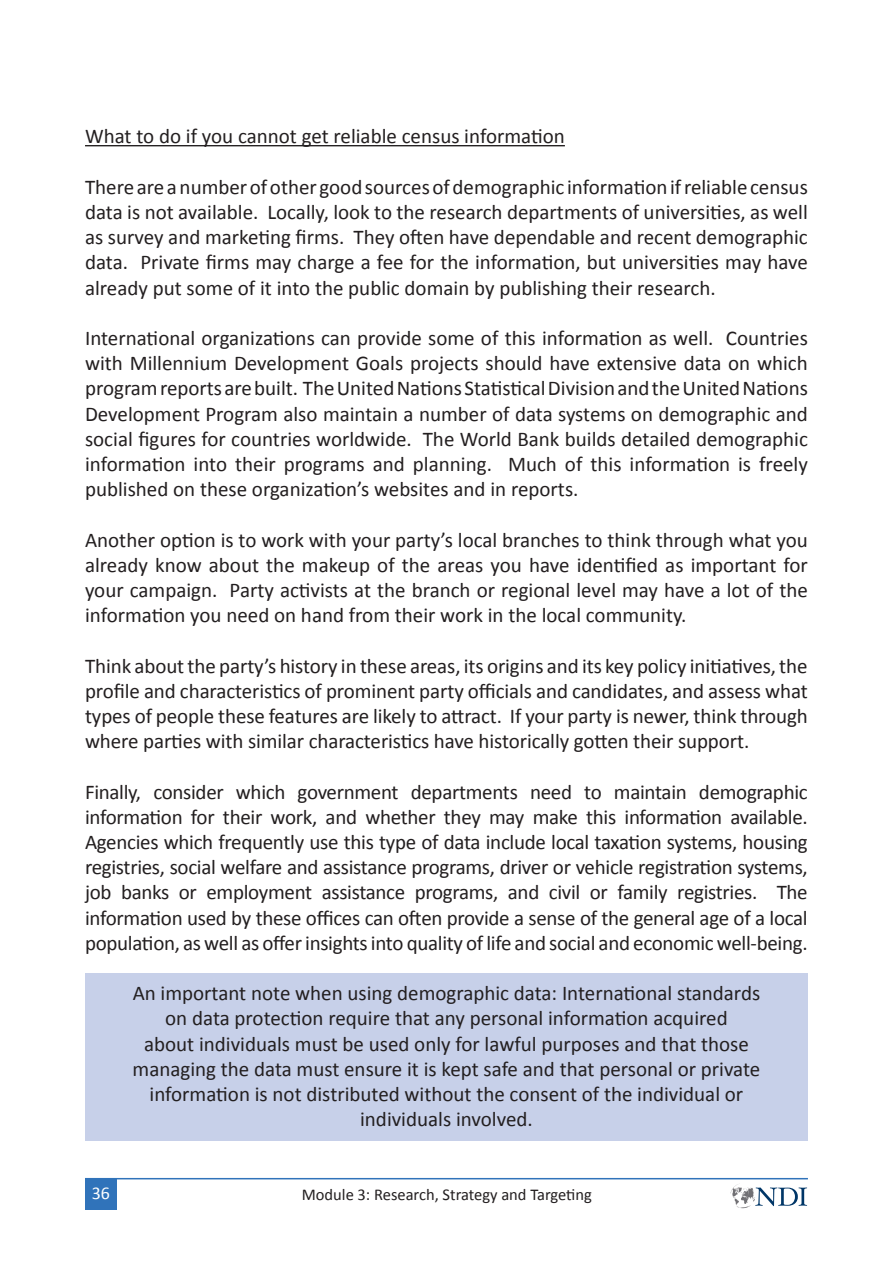
<style>
.page{position:relative;width:893px;height:1263px;background:#fff}
.page>*{position:absolute;margin:0;border:0;box-sizing:border-box;transform-origin:0 0}
.t1{font:21px/25.2px "Calibri";color:#231f20;text-align:justify}
.t2{font:18px "Calibri";color:#fff}
.t3{font:16.5px "Calibri";color:#231f20}
</style>
<div class="page">
<div style="left:85px;top:974px;width:723px;height:167px;background:#c7d0e9"></div>
<hr style="left:85px;top:145px;width:480px;height:1px;background:#231f20">
<div style="left:85px;top:1178px;width:32px;height:32px;background:#3073ba"></div>
<hr style="left:85px;top:1178px;width:723px;height:1px;background:#3073ba">
<svg style="left:730px;top:1184px;width:77px;height:24px"></svg>
<p class="t1" style="left:85px;top:123px;width:481px">What to do if you cannot get reliable census information</p>
<p class="t1" style="left:85px;top:173px;width:724px">There are a number of other good sources of demographic information if reliable census data is not available. Locally, look to the research departments of universities, as well as survey and marketing firms. They often have dependable and recent demographic data. Private firms may charge a fee for the information, but universities may have already put some of it into the public domain by publishing their research.</p>
<p class="t1" style="left:85px;top:324px;width:724px">International organizations can provide some of this information as well. Countries with Millennium Development Goals projects should have extensive data on which program reports are built. The United Nations Statistical Division and the United Nations Development Program also maintain a number of data systems on demographic and social figures for countries worldwide. The World Bank builds detailed demographic information into their programs and planning. Much of this information is freely published on these organization’s websites and in reports.</p>
<p class="t1" style="left:85px;top:526px;width:724px">Another option is to work with your party’s local branches to think through what you already know about the makeup of the areas you have identified as important for your campaign. Party activists at the branch or regional level may have a lot of the information you need on hand from their work in the local community.</p>
<p class="t1" style="left:85px;top:652px;width:724px">Think about the party’s history in these areas, its origins and its key policy initiatives, the profile and characteristics of prominent party officials and candidates, and assess what types of people these features are likely to attract. If your party is newer, think through where parties with similar characteristics have historically gotten their support.</p>
<p class="t1" style="left:85px;top:778px;width:724px">Finally, consider which government departments need to maintain demographic information for their work, and whether they may make this information available.<br>Agencies which frequently use this type of data include local taxation systems, housing registries, social welfare and assistance programs, driver or vehicle registration systems, job banks or employment assistance programs, and civil or family registries. The information used by these offices can often provide a sense of the general age of a local population, as well as offer insights into quality of life and social and economic well-being.</p>
<p class="t1" style="left:133px;top:980px;width:629px;text-align:center">An important note when using demographic data: International standards on data protection require that any personal information acquired<br>about individuals must be used only for lawful purposes and that those managing the data must ensure it is kept safe and that personal or private information is not distributed without the consent of the individual or individuals involved.</p>
<p class="t2" style="left:92px;top:1182px;width:20px">36</p>
<p class="t3" style="left:302px;top:1184px;width:292px">Module 3: Research, Strategy and Targeting</p>
</div>
